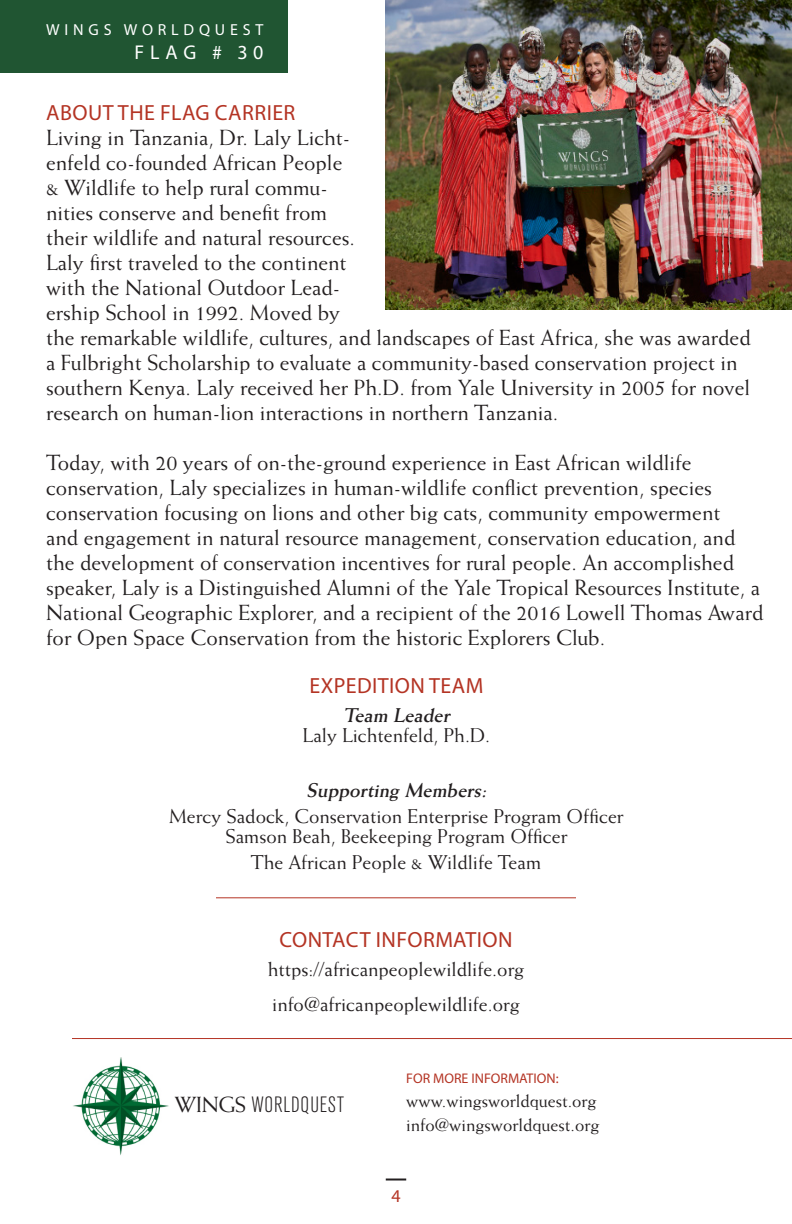
<style>
.page{position:relative;width:792px;height:1224px;background:#fff}
.page>*{position:absolute;margin:0;border:0;box-sizing:border-box;transform-origin:0 0}
.t1{font:22px/25px "Weiss Std";color:#231f20}
._04_Varela_Paragraph{font:22px "Myriad Pro";letter-spacing:.02em;color:#b43424}
.t2{font:300 condensed 22px "Akzidenz Grotesk BQ";letter-spacing:.04em;color:#231f20}
._06_Weiss_text{font:20px/20px "Weiss Std";color:#231f20;text-align:center}
._06_Weiss_text-2{font:italic 700 20px "Weiss Std";color:#231f20}
.t3{font:20px "Myriad Pro";letter-spacing:.29em;color:#fff}
._06_Weiss_text-3{font:18px "Weiss Std";color:#231f20}
.t4{font:18px "Myriad Pro";color:#b43424}
.t5{font:16px "Myriad Pro";letter-spacing:.3em;color:#fff}
._06_Weiss_text-4{font:14px "Myriad Pro";color:#b43424}
.s1{font-weight:700;font-style:italic}
.s2{font-family:"Weiss Std";font-weight:400;font-stretch:normal}
</style>
<div class="page">
<hr style="left:386px;top:1179px;width:20px;height:2px;background:#231f20">
<hr style="left:216px;top:897px;width:360px;height:1px;background:#b43424">
<img style="left:73px;top:1058px;width:96px;height:97px">
<hr style="left:72px;top:1038px;width:720px;height:1px;background:#b43424">
<div style="left:0;top:0;width:288px;height:72px;background:#205532"></div>
<img style="left:385px;top:0;width:407px;height:309px">
<p class="t5" style="left:46px;top:20px;width:219px">WINGS WORLDQUEST</p>
<p class="t3" style="left:134px;top:40px;width:131px">FLAG # 30</p>
<p class="_04_Varela_Paragraph" style="left:46px;top:99px;width:251px">ABOUT THE FLAG CARRIER</p>
<p class="t1" style="left:46px;top:125px;width:706px">Living in Tanzania, Dr. Laly Licht-<br>enfeld co-founded African People<br>&amp; Wildlife to help rural commu-<br>nities conserve and benefit from<br>their wildlife and natural resources.<br>Laly first traveled to the continent<br>with the National Outdoor Lead-<br>ership School in 1992. Moved by<br>the remarkable wildlife, cultures, and landscapes of East Africa, she was awarded a Fulbright Scholarship to evaluate a community-based conservation project in southern Kenya. Laly received her Ph.D. from Yale University in 2005 for novel research on human-lion interactions in northern Tanzania.</p>
<p class="t1" style="left:46px;top:450px;width:719px">Today, with 20 years of on-the-ground experience in East African wildlife conservation, Laly specializes in human-wildlife conflict prevention, species conservation focusing on lions and other big cats, community empowerment<br>and engagement in natural resource management, conservation education, and the development of conservation incentives for rural people. An accomplished speaker, Laly is a Distinguished Alumni of the Yale Tropical Resources Institute, a National Geographic Explorer, and a recipient of the 2016 Lowell Thomas Award for Open Space Conservation from the historic Explorers Club.</p>
<p class="_04_Varela_Paragraph" style="left:309px;top:672px;width:175px">EXPEDITION TEAM</p>
<p class="_06_Weiss_text" style="left:303px;top:705px;width:189px"><span class="s1">Team Leader<br></span>Laly Lichtenfeld, Ph.D.</p>
<p class="_06_Weiss_text-2" style="left:306px;top:778px;width:186px">Supporting Members:</p>
<p class="_06_Weiss_text" style="left:169px;top:806px;width:456px">Mercy Sadock, Conservation Enterprise Program Officer</p>
<p class="_06_Weiss_text" style="left:225px;top:826px;width:344px">Samson Beah, Beekeeping Program Officer</p>
<p class="_06_Weiss_text" style="left:251px;top:852px;width:292px">The African People &amp; Wildlife Team</p>
<p class="_04_Varela_Paragraph" style="left:279px;top:926px;width:235px">CONTACT INFORMATION</p>
<p class="_06_Weiss_text" style="left:268px;top:959px;width:258px">https://africanpeoplewildlife.org</p>
<p class="_06_Weiss_text" style="left:272px;top:994px;width:249px">info@africanpeoplewildlife.org</p>
<p class="t2" style="left:175px;top:1093px;width:171px"><span class="s2">WINGS</span> WORLDQUEST</p>
<p class="_06_Weiss_text-4" style="left:406px;top:1069px;width:154px">FOR MORE INFORMATION:</p>
<p class="_06_Weiss_text-3" style="left:406px;top:1090px;width:192px">www.wingsworldquest.org</p>
<p class="_06_Weiss_text-3" style="left:406px;top:1114px;width:195px">info@wingsworldquest.org</p>
<p class="t4" style="left:391px;top:1185px;width:11px">4</p>
</div>
